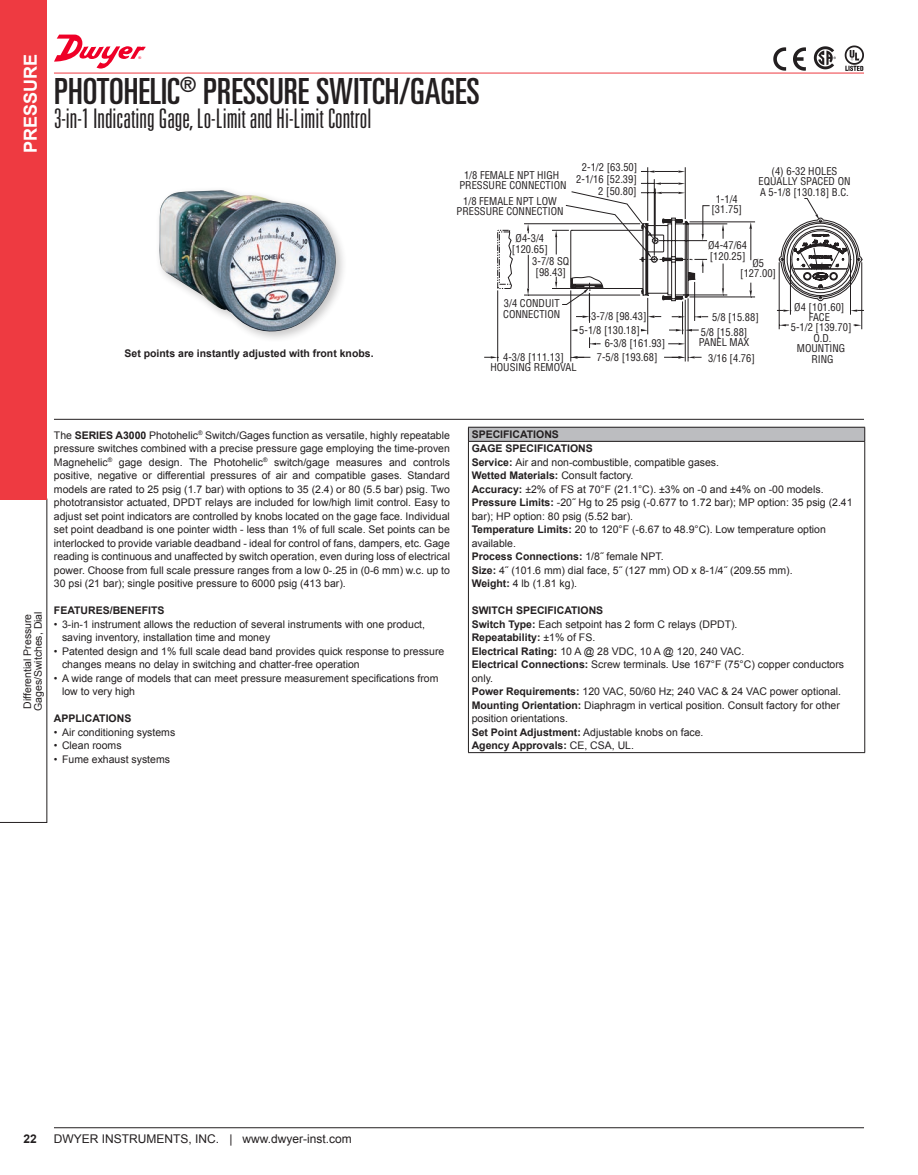
<style>
.page{position:relative;width:918px;height:1175px;background:#fff}
.page>*{position:absolute;margin:0;border:0;box-sizing:border-box;transform-origin:0 0}
.t1{font:ultra-condensed 36px "Univers LT Std";color:#231f20}
.t2{font:300 ultra-condensed 27px "Univers LT Std";color:#231f20}
.t3{font:700 18px "Arial";color:#fff}
.t4{font:12px "Arial";color:#231f20}
.t5{font:700 12px "Arial";color:#231f20}
.t6{font:10.5px/13.5px "Arial";color:#231f20}
.t7{font:condensed 10.5px/10.5px "Helvetica";color:#231f20;text-align:center}
.t8{font:700 10.5px "Arial";color:#231f20}
.s1{font-weight:700}
.s2{font-weight:400}
</style>
<div class="page">
<hr style="left:54px;top:73px;width:810px;height:1px;background:#ee3a41">
<hr style="left:54px;top:419px;width:810px;height:1px;background:#231f20">
<hr style="left:54px;top:1127px;width:810px;height:1px;background:#231f20">
<div style="left:155px;top:186px;width:193px;height:157px;background:#231f20;opacity:.25"></div>
<img style="left:159px;top:190px;width:179px;height:145px">
<hr style="left:688px;top:298px;width:1px;height:63px;background:#231f20">
<hr style="left:685px;top:300px;width:1px;height:61px;background:#231f20">
<hr style="left:570px;top:290px;width:1px;height:71px;background:#231f20">
<hr style="left:497px;top:290px;width:1px;height:71px;background:#231f20">
<hr style="left:647px;top:167px;width:1px;height:54px;background:#231f20">
<svg style="left:641px;top:170px;width:44px;height:3px"></svg>
<hr style="left:685px;top:167px;width:1px;height:52px;background:#231f20">
<svg style="left:641px;top:182px;width:44px;height:3px"></svg>
<hr style="left:654px;top:179px;width:1px;height:76px;background:#231f20">
<hr style="left:655px;top:188px;width:1px;height:49px;background:#231f20">
<svg style="left:484px;top:191px;width:380px;height:167px"></svg>
<div style="left:468px;top:427px;width:397px;height:14px;background:#bcbdc0"></div>
<hr style="left:864px;top:442px;width:1px;height:310px;background:#231f20">
<hr style="left:468px;top:442px;width:1px;height:310px;background:#231f20">
<hr style="left:468px;top:752px;width:397px;height:1px;background:#231f20">
<hr style="left:468px;top:427px;width:397px;height:1px;background:#231f20">
<svg style="left:468px;top:427px;width:1px;height:14px"></svg>
<svg style="left:864px;top:427px;width:1px;height:14px"></svg>
<hr style="left:468px;top:441px;width:397px;height:1px;background:#231f20">
<svg style="left:0;top:499px;width:47px;height:323px"></svg>
<div style="left:0;top:0;width:47px;height:499px;background:#ee3a41"></div>
<svg style="left:793px;top:47px;width:13px;height:24px"></svg>
<svg style="left:773px;top:47px;width:13px;height:24px"></svg>
<svg style="left:814px;top:46px;width:22px;height:23px"></svg>
<svg style="left:845px;top:45px;width:19px;height:26px"></svg>
<svg style="left:54px;top:35px;width:92px;height:34px"></svg>
<p class="t3" style="left:18px;top:153px;width:101px;rotate:-90deg">PRESSURE</p>
<p class="t1" style="left:54px;top:71px;width:427px">PHOTOHELIC<sup>®</sup> PRESSURE SWITCH/GAGES</p>
<p class="t2" style="left:54px;top:104px;width:319px">3-in-1 Indicating Gage, Lo-Limit and Hi-Limit Control</p>
<p class="t7" style="left:459px;top:170px;width:109px">1/8 FEMALE NPT HIGH<br>PRESSURE CONNECTION</p>
<p class="t7" style="left:457px;top:196px;width:109px">1/8 FEMALE NPT LOW<br>PRESSURE CONNECTION</p>
<p class="t7" style="left:576px;top:161px;width:63px;line-height:12.1px;text-align:right">2-1/2 [63.50]<br>2-1/16 [52.39]<br>2 [50.80]</p>
<p class="t8" style="left:124px;top:346px;width:251px">Set points are instantly adjusted with front knobs.</p>
<p class="t7" style="left:512px;top:233px;width:37px">Ø4-3/4 [120.65]</p>
<p class="t7" style="left:532px;top:256px;width:39px">3-7/8 SQ [98.43]</p>
<p class="t7" style="left:503px;top:298px;width:59px;text-align:left">3/4 CONDUIT<br>CONNECTION</p>
<p class="t7" style="left:579px;top:309px;width:69px;line-height:14.4px;text-align:left;text-indent:12px">3-7/8 [98.43]<br>5-1/8 [130.18]</p>
<p class="t7" style="left:605px;top:338px;width:62px">6-3/8 [161.93]</p>
<p class="t7" style="left:503px;top:352px;width:62px">4-3/8 [111.13]</p>
<p class="t7" style="left:597px;top:352px;width:62px">7-5/8 [193.68]</p>
<p class="t7" style="left:490px;top:362px;width:88px">HOUSING REMOVAL</p>
<p class="t7" style="left:711px;top:193px;width:32px">1-1/4 [31.75]</p>
<p class="t7" style="left:758px;top:166px;width:94px">(4) 6-32 HOLES<br>EQUALLY SPACED ON<br>A 5-1/8 [130.18] B.C.</p>
<p class="t7" style="left:708px;top:240px;width:41px;text-align:left">Ø4-47/64 [120.25]</p>
<p class="t7" style="left:740px;top:258px;width:37px">Ø5 [127.00]</p>
<p class="t7" style="left:701px;top:309px;width:60px;line-height:15px;text-align:left;text-indent:12px">5/8 [15.88]<br>5/8 [15.88]</p>
<p class="t7" style="left:708px;top:335px;width:48px;line-height:15.6px;text-align:left;text-indent:-10px">PANEL MAX<br>3/16 [4.76]</p>
<p class="t7" style="left:791px;top:302px;width:62px">Ø4 [101.60]<br>FACE<br>5-1/2 [139.70]<br>O.D.<br>MOUNTING<br>RING</p>
<p class="t6" style="left:21px;top:708px;width:96px;rotate:-90deg">Differential Pressure</p>
<p class="t6" style="left:31px;top:711px;width:101px;rotate:-90deg">Gages/Switches, Dial</p>
<p class="t6" style="left:54px;top:428px;width:398px;text-align:justify">The <span class="s1">SERIES A3000</span> Photohelic<sup>®</sup> Switch/Gages function as versatile, highly repeatable pressure switches combined with a precise pressure gage employing the time-proven Magnehelic<sup>®</sup> gage design. The Photohelic<sup>®</sup> switch/gage measures and controls positive, negative or differential pressures of air and compatible gases. Standard models are rated to 25 psig (1.7 bar) with options to 35 (2.4) or 80 (5.5 bar) psig. Two phototransistor actuated, DPDT relays are included for low/high limit control. Easy to adjust set point indicators are controlled by knobs located on the gage face. Individual set point deadband is one pointer width - less than 1% of full scale. Set points can be interlocked to provide variable deadband - ideal for control of fans, dampers, etc. Gage reading is continuous and unaffected by switch operation, even during loss of electrical power. Choose from full scale pressure ranges from a low 0-.25 in (0-6 mm) w.c. up to 30 psi (21 bar); single positive pressure to 6000 psig (413 bar).</p>
<p class="t8" style="left:54px;top:603px;width:112px">FEATURES/BENEFITS</p>
<p class="t6" style="left:54px;top:617px;width:373px">• 3-in-1 instrument allows the reduction of several instruments with one product,</p>
<p class="t6" style="left:62px;top:631px;width:210px">saving inventory, installation time and money</p>
<p class="t6" style="left:54px;top:644px;width:392px">• Patented design and 1% full scale dead band provides quick response to pressure</p>
<p class="t6" style="left:62px;top:658px;width:299px">changes means no delay in switching and chatter-free operation</p>
<p class="t6" style="left:54px;top:671px;width:386px">• A wide range of models that can meet pressure measurement specifications from</p>
<p class="t6" style="left:62px;top:685px;width:74px">low to very high</p>
<p class="t8" style="left:54px;top:711px;width:79px">APPLICATIONS</p>
<p class="t6" style="left:54px;top:725px;width:123px">• Air conditioning systems</p>
<p class="t6" style="left:54px;top:739px;width:69px">• Clean rooms</p>
<p class="t6" style="left:54px;top:752px;width:118px">• Fume exhaust systems</p>
<p class="t8" style="left:472px;top:427px;width:89px">SPECIFICATIONS</p>
<p class="t8" style="left:472px;top:441px;width:123px">GAGE SPECIFICATIONS</p>
<p class="t6" style="left:472px;top:455px;width:249px"><span class="s1">Service:</span> Air and non-combustible, compatible gases.</p>
<p class="t8" style="left:472px;top:468px;width:163px">Wetted Materials: <span class="s2">Consult factory.</span></p>
<p class="t6" style="left:472px;top:482px;width:353px"><span class="s1">Accuracy:</span> ±2% of FS at 70°F (21.1°C). ±3% on -0 and ±4% on -00 models.</p>
<p class="t6" style="left:472px;top:496px;width:382px"><span class="s1">Pressure Limits:</span> -20˝ Hg to 25 psig (-0.677 to 1.72 bar); MP option: 35 psig (2.41 bar); HP option: 80 psig (5.52 bar).</p>
<p class="t6" style="left:472px;top:523px;width:356px"><span class="s1">Temperature Limits:</span> 20 to 120°F (-6.67 to 48.9°C). Low temperature option available.</p>
<p class="t8" style="left:472px;top:549px;width:193px">Process Connections: <span class="s2">1/8˝ female NPT.</span></p>
<p class="t6" style="left:472px;top:563px;width:322px"><span class="s1">Size:</span> 4˝ (101.6 mm) dial face, 5˝ (127 mm) OD x 8-1/4˝ (209.55 mm).</p>
<p class="t6" style="left:472px;top:577px;width:107px"><span class="s1">Weight:</span> 4 lb (1.81 kg).</p>
<p class="t8" style="left:472px;top:603px;width:133px">SWITCH SPECIFICATIONS</p>
<p class="t6" style="left:472px;top:617px;width:267px"><span class="s1">Switch Type:</span> Each setpoint has 2 form C relays (DPDT).</p>
<p class="t8" style="left:472px;top:630px;width:125px">Repeatability: <span class="s2">±1% of FS.</span></p>
<p class="t6" style="left:472px;top:644px;width:274px"><span class="s1">Electrical Rating:</span> 10 A @ 28 VDC, 10 A @ 120, 240 VAC.</p>
<p class="t6" style="left:472px;top:658px;width:374px"><span class="s1">Electrical Connections:</span> Screw terminals. Use 167°F (75°C) copper conductors only.</p>
<p class="t6" style="left:472px;top:685px;width:371px"><span class="s1">Power Requirements:</span> 120 VAC, 50/60 Hz; 240 VAC &amp; 24 VAC power optional.</p>
<p class="t6" style="left:472px;top:698px;width:370px"><span class="s1">Mounting Orientation:</span> Diaphragm in vertical position. Consult factory for other position orientations.</p>
<p class="t6" style="left:472px;top:725px;width:233px"><span class="s1">Set Point Adjustment:</span> Adjustable knobs on face.</p>
<p class="t8" style="left:472px;top:738px;width:164px">Agency Approvals: <span class="s2">CE, CSA, UL.</span></p>
<p class="t5" style="left:24px;top:1131px;width:15px">22</p>
<p class="t4" style="left:54px;top:1131px;width:299px">DWYER INSTRUMENTS, INC. | www.dwyer-inst.com</p>
</div>
